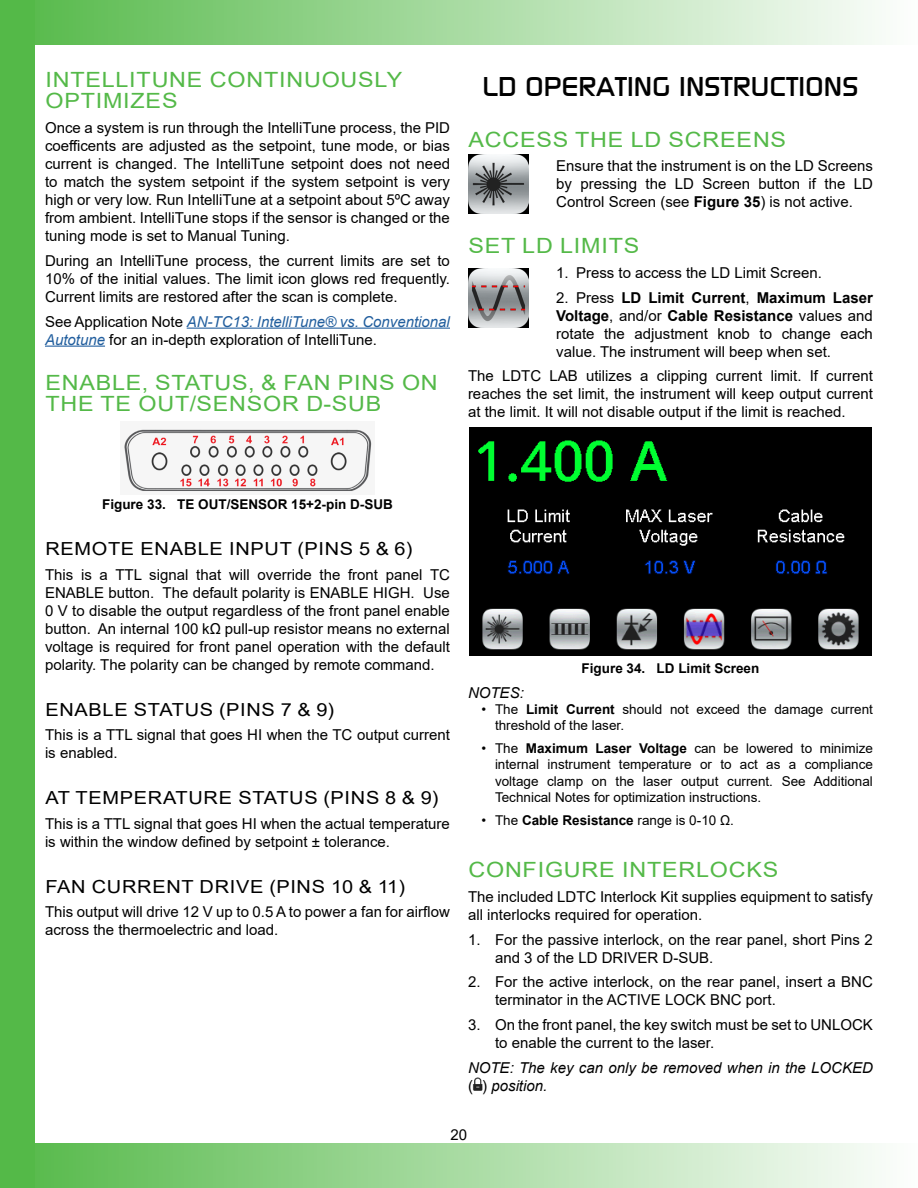
<style>
.page{position:relative;width:918px;height:1188px;background:#fff}
.page>*{position:absolute;margin:0;border:0;box-sizing:border-box;transform-origin:0 0}
.t1{font:27px "Modaerne";color:#000;scale:1.11 1}
.t2{font:21px/21px "Arial";letter-spacing:.035em;color:#54b948;scale:1.11 1}
.t3{font:18px "Arial";letter-spacing:.035em;color:#000;scale:1.11 1}
.t4{font:15px/18px "Arial";color:#000}
.t5{font:italic 15px/18px "Arial";color:#000}
.t6{font:13.5px/16.2px "Arial";color:#000}
.t7{font:700 13.5px "Arial";color:#000}
.s1{font-style:italic;color:#215e9e}
.s2{font-weight:700}
.s3{font-style:normal}
</style>
<div class="page">
<div style="left:1px;top:1px;width:916px;height:43px;background:linear-gradient(to right,#54b948,#fdfefd)"></div>
<div style="left:0;top:0;width:918px;height:45px;border:2px solid #54b948"></div>
<div style="left:1px;top:1144px;width:916px;height:43px;background:linear-gradient(to right,#54b948,#fdfefd)"></div>
<div style="left:0;top:1143px;width:918px;height:45px;border:2px solid #54b948"></div>
<div style="left:0;top:0;width:34px;height:1188px;background:#54b948"></div>
<hr style="left:917px;top:0;width:1px;height:1188px;background:#54b948">
<hr style="left:187px;top:328px;width:263px;height:1px;background:#215e9e">
<hr style="left:45px;top:346px;width:60px;height:1px;background:#215e9e">
<img style="left:124px;top:429px;width:248px;height:63px">
<img style="left:469px;top:427px;width:403px;height:228px">
<img style="left:473px;top:1077px;width:9px;height:14px">
<img style="left:469px;top:154px;width:59px;height:60px">
<img style="left:469px;top:268px;width:59px;height:60px">
<h2 class="t2" style="left:45px;top:69px;width:323px">INTELLITUNE CONTINUOUSLY<br>OPTIMIZES</h2>
<p class="t4" style="left:45px;top:119px;width:407px;text-align:justify">Once a system is run through the IntelliTune process, the PID coefficents are adjusted as the setpoint, tune mode, or bias current is changed. The IntelliTune setpoint does not need to match the system setpoint if the system setpoint is very high or very low. Run IntelliTune at a setpoint about 5ºC away from ambient. IntelliTune stops if the sensor is changed or the tuning mode is set to Manual Tuning.</p>
<p class="t4" style="left:45px;top:251px;width:406px;text-align:justify">During an IntelliTune process, the current limits are set to 10% of the initial values. The limit icon glows red frequently.<br>Current limits are restored after the scan is complete.</p>
<p class="t4" style="left:45px;top:312px;width:406px">See Application Note <span class="s1">AN-TC13: IntelliTune® vs. Conventional<br>Autotune</span> for an in-depth exploration of IntelliTune.</p>
<h2 class="t2" style="left:45px;top:372px;width:355px">ENABLE, STATUS, &amp; FAN PINS ON<br>THE TE OUT/SENSOR D-SUB</h2>
<h1 class="t1" style="left:483px;top:72px;width:340px">LD OPERATING INSTRUCTIONS</h1>
<h2 class="t2" style="left:468px;top:129px;width:288px">ACCESS THE LD SCREENS</h2>
<p class="t4" style="left:556px;top:157px;width:318px;text-align:justify">Ensure that the instrument is on the LD Screens by pressing the LD Screen button if the LD Control Screen (see <span class="s2">Figure 35</span>) is not active.</p>
<h2 class="t2" style="left:468px;top:235px;width:155px">SET LD LIMITS</h2>
<p class="t4" style="left:556px;top:263px;width:267px">1. Press to access the LD Limit Screen.</p>
<p class="t4" style="left:556px;top:288px;width:318px;text-align:justify">2. Press <span class="s2">LD Limit Current</span>, <span class="s2">Maximum Laser Voltage</span>, and/or <span class="s2">Cable Resistance</span> values and rotate the adjustment knob to change each value. The instrument will beep when set.</p>
<p class="t4" style="left:468px;top:367px;width:407px;text-align:justify">The LDTC LAB utilizes a clipping current limit. If current reaches the set limit, the instrument will keep output current at the limit. It will not disable output if the limit is reached.</p>
<p class="t7" style="left:102px;top:495px;width:292px">Figure 33. TE OUT/SENSOR 15+2-pin D-SUB</p>
<p class="t3" style="left:45px;top:537px;width:332px">REMOTE ENABLE INPUT (PINS 5 &amp; 6)</p>
<p class="t4" style="left:45px;top:566px;width:407px;text-align:justify">This is a TTL signal that will override the front panel TC ENABLE button. The default polarity is ENABLE HIGH. Use 0 V to disable the output regardless of the front panel enable button. An internal 100 kΩ pull-up resistor means no external voltage is required for front panel operation with the default polarity. The polarity can be changed by remote command.</p>
<p class="t3" style="left:45px;top:697px;width:262px">ENABLE STATUS (PINS 7 &amp; 9)</p>
<p class="t4" style="left:45px;top:726px;width:406px">This is a TTL signal that goes HI when the TC output current is enabled.</p>
<p class="t3" style="left:45px;top:786px;width:356px">AT TEMPERATURE STATUS (PINS 8 &amp; 9)</p>
<p class="t4" style="left:45px;top:815px;width:406px">This is a TTL signal that goes HI when the actual temperature is within the window defined by setpoint ± tolerance.</p>
<p class="t3" style="left:45px;top:874px;width:326px">FAN CURRENT DRIVE (PINS 10 &amp; 11)</p>
<p class="t4" style="left:45px;top:903px;width:406px">This output will drive 12 V up to 0.5 A to power a fan for airflow across the thermoelectric and load.</p>
<p class="t7" style="left:582px;top:659px;width:179px">Figure 34. LD Limit Screen</p>
<p class="t5" style="left:468px;top:684px;width:57px">NOTES:</p>
<p class="t6" style="left:495px;top:701px;width:379px;text-indent:-14px">• The <span class="s2">Limit Current</span> should not exceed the damage current threshold of the laser.</p>
<p class="t6" style="left:495px;top:740px;width:379px;text-align:justify;text-indent:-14px">• The <span class="s2">Maximum Laser Voltage</span> can be lowered to minimize internal instrument temperature or to act as a compliance voltage clamp on the laser output current. See Additional Technical Notes for optimization instructions.</p>
<p class="t6" style="left:482px;top:812px;width:254px">• The <span class="s2">Cable Resistance</span> range is 0-10 Ω.</p>
<h2 class="t2" style="left:468px;top:859px;width:281px">CONFIGURE INTERLOCKS</h2>
<p class="t4" style="left:468px;top:888px;width:406px">The included LDTC Interlock Kit supplies equipment to satisfy all interlocks required for operation.</p>
<p class="t4" style="left:495px;top:930px;width:379px;text-indent:-27px">1. For the passive interlock, on the rear panel, short Pins 2 and 3 of the LD DRIVER D-SUB.</p>
<p class="t4" style="left:495px;top:973px;width:379px;text-indent:-27px">2. For the active interlock, on the rear panel, insert a BNC terminator in the ACTIVE LOCK BNC port.</p>
<p class="t4" style="left:495px;top:1016px;width:379px;text-indent:-27px">3. On the front panel, the key switch must be set to UNLOCK to enable the current to the laser.</p>
<p class="t5" style="left:468px;top:1059px;width:406px">NOTE: The key can only be removed when in the LOCKED <span class="s3">( )</span> position.</p>
<p class="t4" style="left:451px;top:1125px;width:18px">20</p>
</div>
